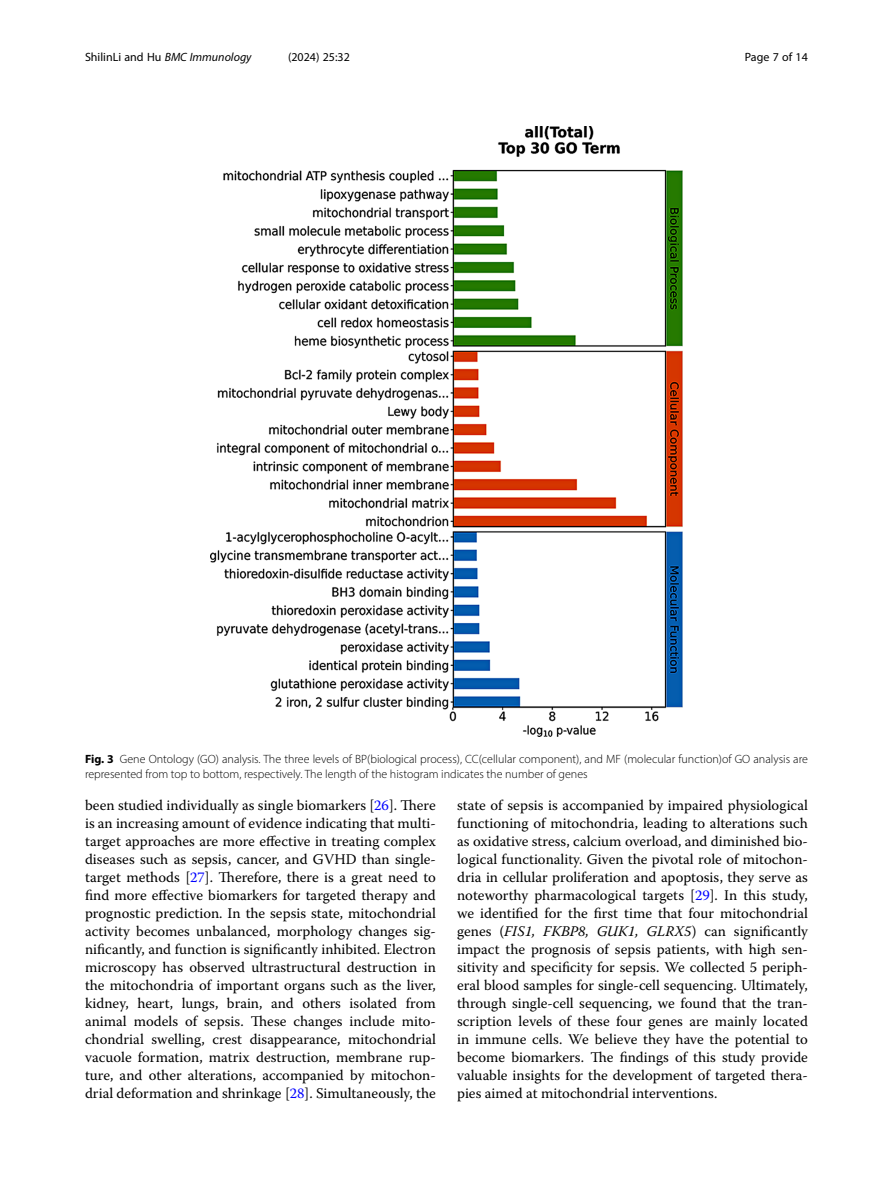
<style>
.page{position:relative;width:893px;height:1191px;background:#fff}
.page>*{position:absolute;margin:0;border:0;box-sizing:border-box;transform-origin:0 0}
.Body_Text{font:14.7px/18px "Warnock Pro";color:#000;text-align:justify}
.Figure_Caption{font:300 12px/15px "Myriad Pro";color:#000}
.t1{font:12px "Myriad Pro";color:#000}
.s1{font-style:italic}
.s2{font-weight:700}
.s3{color:#00f}
</style>
<div class="page">
<img style="left:210px;top:126px;width:472px;height:610px">
<p class="t1" style="left:85px;top:50px;width:168px">ShilinLi and Hu <span class="s1">BMC Immunology</span></p>
<p class="t1" style="left:288px;top:50px;width:63px">(2024) 25:32</p>
<p class="t1" style="left:745px;top:50px;width:65px">Page 7 of 14</p>
<p class="Figure_Caption" style="left:85px;top:751px;width:724px"><span class="s2">Fig. 3</span> Gene Ontology (GO) analysis. The three levels of BP(biological process), CC(cellular component), and MF (molecular function)of GO analysis are represented from top to bottom, respectively. The length of the histogram indicates the number of genes</p>
<p class="Body_Text" style="left:85px;top:796px;width:352px">been studied individually as single biomarkers [<span class="s3">26</span>]. There is an increasing amount of evidence indicating that multi&shy;target approaches are more effective in treating complex diseases such as sepsis, cancer, and GVHD than single&shy;target methods [<span class="s3">27</span>]. Therefore, there is a great need to find more effective biomarkers for targeted therapy and prognostic prediction. In the sepsis state, mitochondrial activity becomes unbalanced, morphology changes sig&shy;nificantly, and function is significantly inhibited. Electron microscopy has observed ultrastructural destruction in the mitochondria of important organs such as the liver, kidney, heart, lungs, brain, and others isolated from animal models of sepsis. These changes include mito&shy;chondrial swelling, crest disappearance, mitochondrial vacuole formation, matrix destruction, membrane rup&shy;ture, and other alterations, accompanied by mitochon&shy;drial deformation and shrinkage [<span class="s3">28</span>]. Simultaneously, the</p>
<p class="Body_Text" style="left:457px;top:796px;width:352px">state of sepsis is accompanied by impaired physiological functioning of mitochondria, leading to alterations such as oxidative stress, calcium overload, and diminished bio&shy;logical functionality. Given the pivotal role of mitochon&shy;dria in cellular proliferation and apoptosis, they serve as noteworthy pharmacological targets [<span class="s3">29</span>]. In this study, we identified for the first time that four mitochondrial genes (<span class="s1">FIS1, FKBP8, GUK1, GLRX5</span>) can significantly impact the prognosis of sepsis patients, with high sen&shy;sitivity and specificity for sepsis. We collected 5 periph&shy;eral blood samples for single-cell sequencing. Ultimately, through single-cell sequencing, we found that the tran&shy;scription levels of these four genes are mainly located in immune cells. We believe they have the potential to become biomarkers. The findings of this study provide valuable insights for the development of targeted thera&shy;pies aimed at mitochondrial interventions.</p>
</div>
